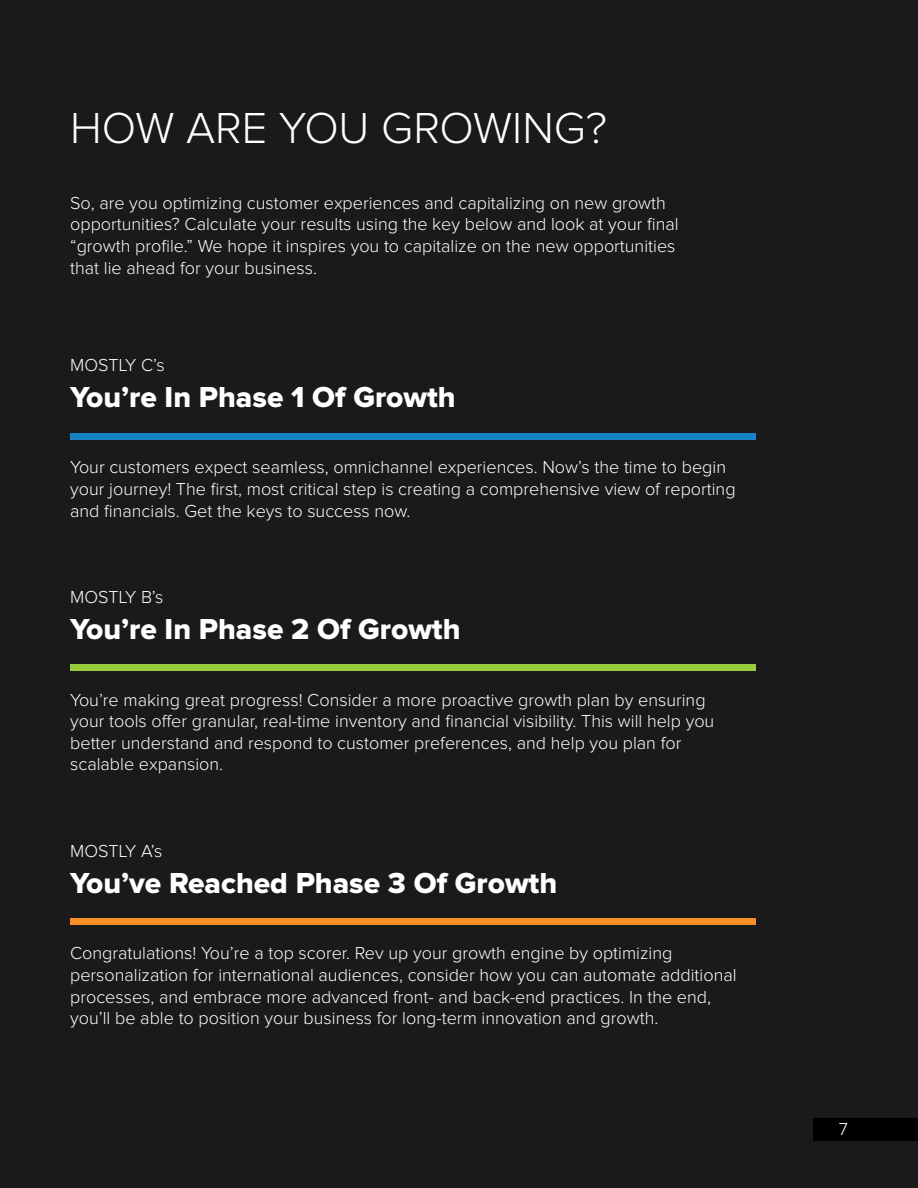
<style>
.page{position:relative;width:918px;height:1188px;background:#1a1a1a}
.page>*{position:absolute;margin:0;border:0;box-sizing:border-box;transform-origin:0 0}
.t1{font:300 45px "Proxima Nova";color:#fff}
.t2{font:30px "Proxima Nova Extrabld";color:#fff}
.t3{font:300 18px/21.6px "Proxima Nova";color:#fff}
</style>
<div class="page">
<div style="left:813px;top:1118px;width:105px;height:23px;background:#000"></div>
<div style="left:70px;top:433px;width:686px;height:7px;background:#1782c5"></div>
<div style="left:70px;top:664px;width:686px;height:7px;background:#9aca3d"></div>
<div style="left:70px;top:918px;width:686px;height:6px;background:#f78f26"></div>
<h1 class="t1" style="left:70px;top:108px;width:538px">HOW ARE YOU GROWING?</h1>
<p class="t3" style="left:70px;top:193px;width:610px">So, are you optimizing customer experiences and capitalizing on new growth opportunities? Calculate your results using the key below and look at your final “growth profile.” We hope it inspires you to capitalize on the new opportunities that lie ahead for your business.</p>
<p class="t3" style="left:70px;top:355px;width:96px">MOSTLY C’s</p>
<h2 class="t2" style="left:70px;top:383px;width:387px">You’re In Phase 1 Of Growth</h2>
<p class="t3" style="left:70px;top:457px;width:667px">Your customers expect seamless, omnichannel experiences. Now’s the time to begin your journey! The first, most critical step is creating a comprehensive view of reporting and financials. Get the keys to success now.</p>
<p class="t3" style="left:70px;top:587px;width:95px">MOSTLY B’s</p>
<h2 class="t2" style="left:70px;top:615px;width:392px">You’re In Phase 2 Of Growth</h2>
<p class="t3" style="left:70px;top:690px;width:646px">You’re making great progress! Consider a more proactive growth plan by ensuring your tools offer granular, real-time inventory and financial visibility. This will help you better understand and respond to customer preferences, and help you plan for scalable expansion.</p>
<p class="t3" style="left:70px;top:841px;width:94px">MOSTLY A’s</p>
<h2 class="t2" style="left:70px;top:869px;width:489px">You’ve Reached Phase 3 Of Growth</h2>
<p class="t3" style="left:70px;top:943px;width:668px">Congratulations! You’re a top scorer. Rev up your growth engine by optimizing personalization for international audiences, consider how you can automate additional processes, and embrace more advanced front- and back-end practices. In the end, you’ll be able to position your business for long-term innovation and growth.</p>
<p class="t3" style="left:839px;top:1119px;width:11px">7</p>
</div>
